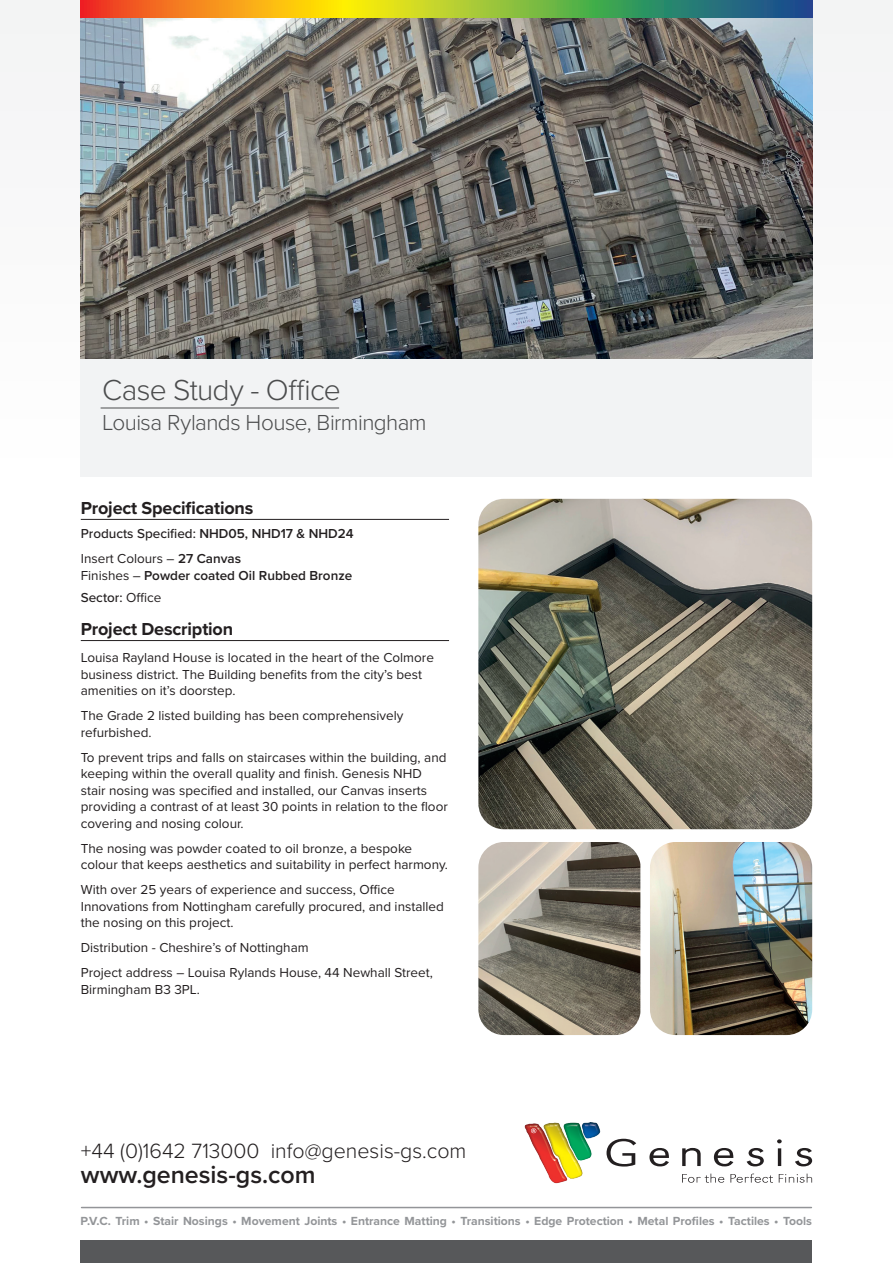
<style>
.page{position:relative;width:893px;height:1263px;background:#fff}
.page>*{position:absolute;margin:0;border:0;box-sizing:border-box;transform-origin:0 0}
.Page_Title{font:300 30px "Proxima Nova";letter-spacing:-.025em;color:#4b4c4d}
.t1{font:600 25.05px "Proxima Nova";color:#231f20}
.Page_Title-2{font:300 22.5px "Proxima Nova";letter-spacing:-.025em;color:#4b4c4d}
.t2{font:300 21.45px "Proxima Nova";color:#231f20}
.Sub_Head{font:700 18px "Proxima Nova";letter-spacing:-.01em;color:#231f20}
.Body{font:13.5px/16.5px "Proxima Nova";color:#231f20}
.Body-2{font:600 13.5px/16.5px "Proxima Nova";color:#231f20}
.Body-3{font:500 13.5px "Proxima Nova";color:#231f20}
.t3{font:700 12.15px "Proxima Nova";color:#939598}
.s1{font-weight:600}
.s2{font-weight:400}
</style>
<div class="page">
<div style="left:81px;top:1240px;width:731px;height:23px;background:#57585a"></div>
<hr style="left:82px;top:1207px;width:729px;height:1px;background:#939598">
<img style="left:524px;top:1122px;width:77px;height:62px">
<svg style="left:606px;top:1139px;width:30px;height:27px"></svg>
<svg style="left:649px;top:1148px;width:20px;height:18px"></svg>
<svg style="left:682px;top:1148px;width:19px;height:18px"></svg>
<svg style="left:714px;top:1148px;width:19px;height:18px"></svg>
<svg style="left:747px;top:1148px;width:17px;height:18px"></svg>
<hr style="left:778px;top:1148px;width:3px;height:18px;background:#231f20">
<svg style="left:777px;top:1139px;width:5px;height:4px"></svg>
<svg style="left:795px;top:1148px;width:17px;height:18px"></svg>
<svg style="left:682px;top:1173px;width:130px;height:10px"></svg>
<svg style="left:531px;top:1128px;width:5px;height:5px"></svg>
<div style="left:0;top:0;width:893px;height:478px;background:#f9f9f9"></div>
<div style="left:81px;top:336px;width:731px;height:141px;background:#f2f3f4"></div>
<img style="left:81px;top:17px;width:731px;height:341px">
<hr style="left:81px;top:519px;width:368px;height:1px;background:#231f20">
<hr style="left:81px;top:640px;width:368px;height:1px;background:#231f20">
<hr style="left:101px;top:408px;width:238px;height:1px;background:#4b4c4d">
<img style="left:478px;top:499px;width:334px;height:330px">
<img style="left:478px;top:842px;width:162px;height:193px">
<img style="left:650px;top:842px;width:162px;height:193px">
<svg style="left:81px;top:0;width:731px;height:17px;background:#9e9d3b"></svg>
<p class="Page_Title" style="left:102px;top:368px;width:240px">Case Study - Office</p>
<p class="Page_Title-2" style="left:102px;top:406px;width:326px">Louisa Rylands House, Birmingham</p>
<p class="Sub_Head" style="left:81px;top:494px;width:174px">Project Specifications</p>
<p class="Body-3" style="left:81px;top:523px;width:274px">Products Specified: <span class="s1">NHD05, NHD17 &amp; NHD24</span></p>
<p class="Body-2" style="left:81px;top:550px;width:273px"><span class="s2">Insert Colours –</span> 27 Canvas<br><span class="s2">Finishes –</span> Powder coated Oil Rubbed Bronze</p>
<p class="Body-3" style="left:81px;top:587px;width:82px">Sector: <span class="s2">Office</span></p>
<p class="Sub_Head" style="left:81px;top:616px;width:154px">Project Description</p>
<p class="Body" style="left:81px;top:649px;width:355px">Louisa Rayland House is located in the heart of the Colmore business district. The Building benefits from the city’s best amenities on it’s doorstep.</p>
<p class="Body" style="left:81px;top:707px;width:324px">The Grade 2 listed building has been comprehensively refurbished.</p>
<p class="Body" style="left:81px;top:748px;width:369px">To prevent trips and falls on staircases within the building, and keeping within the overall quality and finish. Genesis NHD stair nosing was specified and installed, our Canvas inserts providing a contrast of at least 30 points in relation to the floor covering and nosing colour.</p>
<p class="Body" style="left:81px;top:839px;width:369px">The nosing was powder coated to oil bronze, a bespoke colour that keeps aesthetics and suitability in perfect harmony.</p>
<p class="Body" style="left:81px;top:881px;width:365px">With over 25 years of experience and success, Office<br>Innovations from Nottingham carefully procured, and installed the nosing on this project.</p>
<p class="Body" style="left:81px;top:939px;width:229px">Distribution - Cheshire’s of Nottingham</p>
<p class="Body" style="left:81px;top:964px;width:353px">Project address – Louisa Rylands House, 44 Newhall Street,<br>Birmingham B3 3PL.</p>
<h3 class="t2" style="left:81px;top:1135px;width:387px">+44 (0)1642 713000 info@genesis-gs.com</h3>
<h2 class="t1" style="left:81px;top:1156px;width:236px">www.genesis-gs.com</h2>
<p class="t3" style="left:81px;top:1211px;width:733px">P.V.C. Trim • Stair Nosings • Movement Joints • Entrance Matting • Transitions • Edge Protection • Metal Profiles • Tactiles • Tools</p>
</div>
